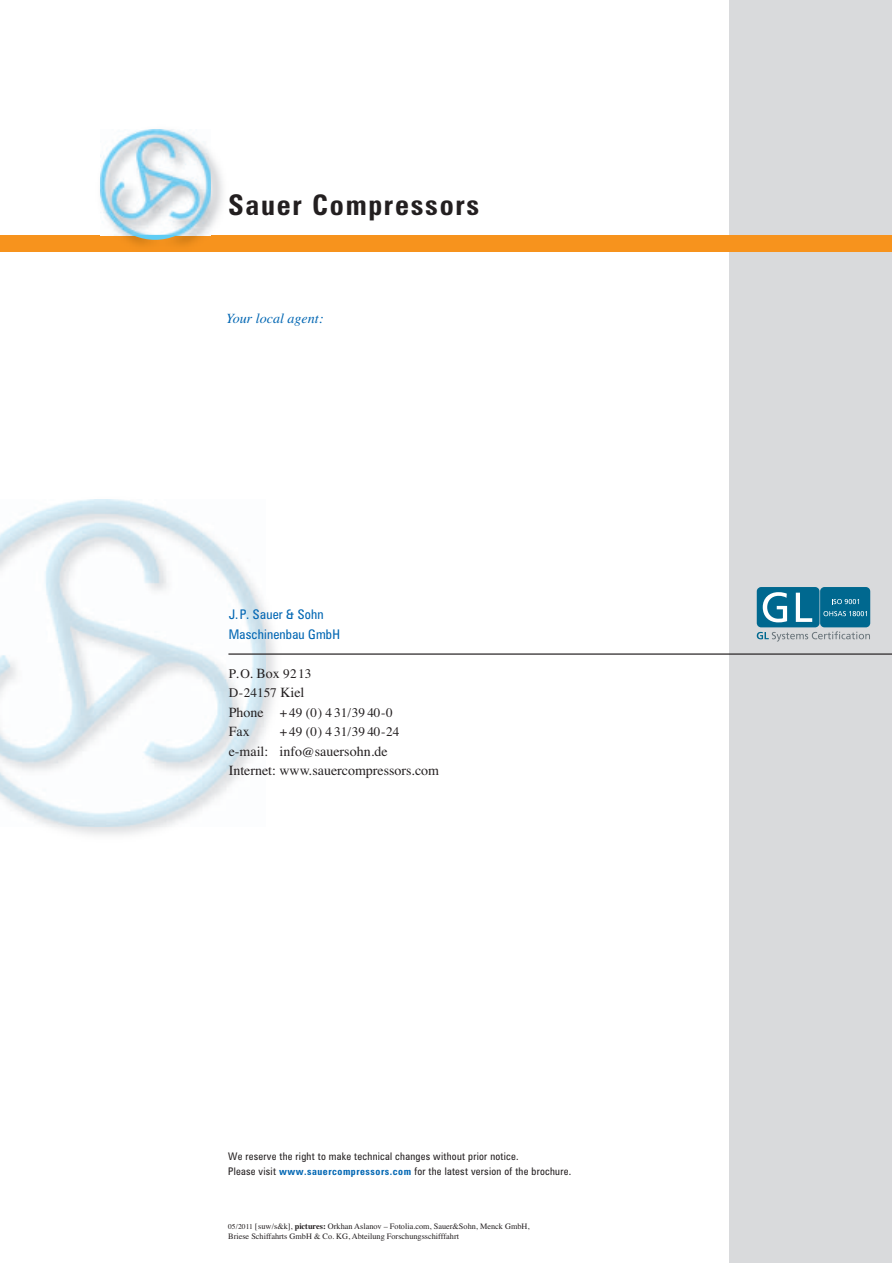
<style>
.page{position:relative;width:892px;height:1263px;background:#fff}
.page>*{position:absolute;margin:0;border:0;box-sizing:border-box;transform-origin:0 0}
.t1{font:700 condensed 28.5px "Zurich BT";letter-spacing:.06em;color:#231f20}
.t2{font:italic 14.1px "Times";color:#0166b3}
.t3{font:13.95px/19.5px "Times";color:#231f20}
.t4{font:condensed 13.35px/19.5px "Zurich BT";letter-spacing:.015em;color:#0166b3}
.t5{font:13.2px/19.5px "Times";color:#231f20}
.t6{font:condensed 10.5px/15px "Zurich BT";letter-spacing:.025em;color:#231f20}
.t7{font:8.25px/10.5px "Times";color:#231f20}
.s1{font-size:13.95px}
.s2{font-weight:700;font-size:10.05px;color:#0166b3}
.s3{font-size:7.5px}
.s4{font-weight:700}
</style>
<div class="page">
<img style="left:57px;top:610px;width:239px;height:225px">
<img style="left:0;top:499px;width:265px;height:328px">
<div style="left:729px;top:0;width:163px;height:1263px;background:#d9dadc"></div>
<div style="left:0;top:235px;width:892px;height:17px;background:#f7931d"></div>
<hr style="left:228px;top:653px;width:664px;height:1px;background:#231f20">
<img style="left:128px;top:129px;width:95px;height:117px">
<img style="left:100px;top:130px;width:110px;height:105px">
<svg style="left:100px;top:235px;width:110px;height:5px"></svg>
<svg style="left:757px;top:587px;width:113px;height:54px"></svg>
<h1 class="t1" style="left:228px;top:194px;width:253px">Sauer Compressors</h1>
<h2 class="t2" style="left:226px;top:314px;width:99px">Your local agent:</h2>
<h3 class="t4" style="left:229px;top:606px;width:113px">J.P. Sauer &amp; Sohn<br>Maschinenbau GmbH</h3>
<h3 class="t5" style="left:229px;top:665px;width:166px">P<span class="s1">.</span>O<span class="s1">. Box</span> 9213<br>D-24157 <span class="s1">Kiel<br>Phone</span> + 49 (0) 4 31/39 40-0</h3>
<h3 class="t3" style="left:229px;top:723px;width:22px">Fax</h3>
<h3 class="t5" style="left:280px;top:723px;width:121px">+ 49 (0) 4 31/39 40-24</h3>
<h3 class="t3" style="left:229px;top:742px;width:212px">e-mail: info@sauersohn.de<br>Internet: www.sauercompressors.com</h3>
<p class="t6" style="left:228px;top:1150px;width:344px">We reserve the right to make technical changes without prior notice.<br>Please visit <span class="s2">www.sauercompressors.com</span> for the latest version of the brochure.</p>
<p class="t7" style="left:228px;top:1221px;width:303px"><span class="s3">05/2011</span> [suw/s&amp;k], <span class="s4">pictures:</span> Orkhan Aslanov – Fotolia.com, Sauer&amp;Sohn, Menck GmbH,<br>Briese Schiffahrts GmbH &amp; Co. KG, Abteilung Forschungsschifffahrt</p>
</div>
